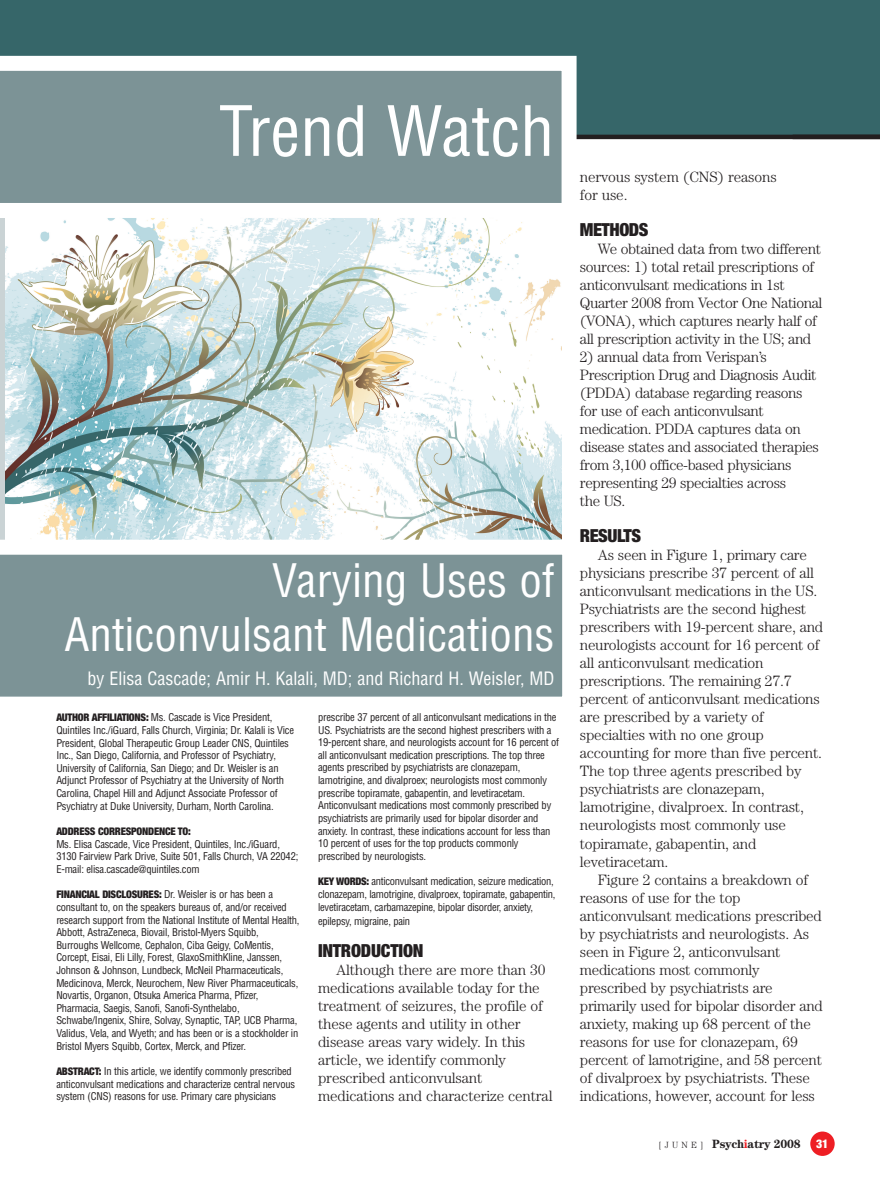
<style>
.page{position:relative;width:880px;height:1178px;background:#fff}
.page>*{position:absolute;margin:0;border:0;box-sizing:border-box;transform-origin:0 0}
.t1{font:condensed 67.5px "Helvetica";color:#fff}
.t2{font:condensed 45px/54px "Helvetica";color:#fff;text-align:right}
.t3{font:condensed 18px "Helvetica";color:#fff}
.t4{font:900 condensed 18px "Helvetica Neue LT Std";letter-spacing:-.025em;color:#231f20}
.t5{font:300 15px/18px "Century Std";letter-spacing:-.015em;color:#231f20}
.t6{font:700 12px "Century Std";letter-spacing:-.025em;color:#231f20}
.t7{font:900 condensed 12px "Helvetica Neue LT Std";color:#fff}
.t8{font:condensed 10.5px/12.6px "Helvetica";letter-spacing:-.02em;color:#231f20}
.t9{font:900 condensed 10.5px "Helvetica Neue LT Std";letter-spacing:-.02em;color:#231f20}
.s1{font-family:"Helvetica Neue LT Std";font-weight:900}
.s2{font-weight:300;font-size:9px}
.s3{color:#ee1e24}
</style>
<div class="page">
<div style="left:809px;top:1131px;width:25px;height:24px;background:#ee1e24;border-radius:50%"></div>
<img style="left:5px;top:218px;width:556px;height:321px">
<div style="left:0;top:0;width:879px;height:137px;background:#366669"></div>
<hr style="left:0;top:135px;width:879px;height:4px;background:#231f20">
<svg style="left:0;top:539px;width:563px;height:158px;background:#899ea0"></svg>
<svg style="left:0;top:56px;width:576px;height:147px;background:#8ba0a2"></svg>
<h1 class="t1" style="left:219px;top:105px;width:336px">Trend Watch</h1>
<h2 class="t2" style="left:64px;top:557px;width:491px">Varying Uses of<br>Anticonvulsant Medications</h2>
<h3 class="t3" style="left:88px;top:671px;width:468px">by Elisa Cascade; Amir H. Kalali, MD; and Richard H. Weisler, MD</h3>
<p class="t8" style="left:56px;top:711px;width:239px"><span class="s1">AUTHOR AFFILIATIONS:</span> Ms. Cascade is Vice President, Quintiles Inc./iGuard, Falls Church, Virginia; Dr. Kalali is Vice President, Global Therapeutic Group Leader CNS, Quintiles Inc., San Diego, California, and Professor of Psychiatry, University of California, San Diego; and Dr. Weisler is an Adjunct Professor of Psychiatry at the University of North Carolina, Chapel Hill and Adjunct Associate Professor of Psychiatry at Duke University, Durham, North Carolina.</p>
<p class="t9" style="left:56px;top:826px;width:136px">ADDRESS CORRESPONDENCE TO:</p>
<p class="t8" style="left:56px;top:838px;width:243px">Ms. Elisa Cascade, Vice President, Quintiles, Inc./iGuard,<br>3130 Fairview Park Drive, Suite 501, Falls Church, VA 22042;<br>E-mail: elisa.cascade@quintiles.com</p>
<p class="t8" style="left:56px;top:888px;width:244px"><span class="s1">FINANCIAL DISCLOSURES:</span> Dr. Weisler is or has been a consultant to, on the speakers bureaus of, and/or received research support from the National Institute of Mental Health, Abbott, AstraZeneca, Biovail, Bristol-Myers Squibb, Burroughs Wellcome, Cephalon, Ciba Geigy, CoMentis, Corcept, Eisai, Eli Lilly, Forest, GlaxoSmithKline, Janssen, Johnson &amp; Johnson, Lundbeck, McNeil Pharmaceuticals, Medicinova, Merck, Neurochem, New River Pharmaceuticals, Novartis, Organon, Otsuka America Pharma, Pfizer, Pharmacia, Saegis, Sanofi, Sanofi-Synthelabo, Schwabe/Ingenix, Shire, Solvay, Synaptic, TAP, UCB Pharma, Validus, Vela, and Wyeth; and has been or is a stockholder in Bristol Myers Squibb, Cortex, Merck, and Pfizer.</p>
<p class="t8" style="left:56px;top:1065px;width:240px"><span class="s1">ABSTRACT:</span> In this article, we identify commonly prescribed anticonvulsant medications and characterize central nervous system (CNS) reasons for use. Primary care physicians</p>
<p class="t8" style="left:318px;top:711px;width:242px">prescribe 37 percent of all anticonvulsant medications in the US. Psychiatrists are the second highest prescribers with a 19-percent share, and neurologists account for 16 percent of all anticonvulsant medication prescriptions. The top three agents prescribed by psychiatrists are clonazepam, lamotrigine, and divalproex; neurologists most commonly prescribe topiramate, gabapentin, and levetiracetam.<br>Anticonvulsant medications most commonly prescribed by psychiatrists are primarily used for bipolar disorder and anxiety. In contrast, these indications account for less than 10 percent of uses for the top products commonly prescribed by neurologists.</p>
<p class="t8" style="left:318px;top:875px;width:239px"><span class="s1">KEY WORDS:</span> anticonvulsant medication, seizure medication, clonazepam, lamotrigine, divalproex, topiramate, gabapentin, levetiracetam, carbamazepine, bipolar disorder, anxiety,</p>
<p class="t8" style="left:318px;top:915px;width:93px">epilepsy, migraine, pain</p>
<h3 class="t4" style="left:318px;top:943px;width:107px">INTRODUCTION</h3>
<p class="t5" style="left:318px;top:961px;width:236px;text-indent:18px">Although there are more than 30 medications available today for the treatment of seizures, the profile of these agents and utility in other disease areas vary widely. In this article, we identify commonly prescribed anticonvulsant medications and characterize central</p>
<h3 class="t5" style="left:579px;top:169px;width:198px">nervous system (CNS) reasons for use.</h3>
<h3 class="t4" style="left:579px;top:223px;width:70px">METHODS</h3>
<h3 class="t5" style="left:579px;top:241px;width:244px;text-indent:18px">We obtained data from two different sources: 1) total retail prescriptions of anticonvulsant medications in 1st Quarter 2008 from Vector One National (VONA), which captures nearly half of all prescription activity in the US; and</h3>
<p class="t5" style="left:579px;top:349px;width:240px">2) annual data from Verispan’s<br>Prescription Drug and Diagnosis Audit (PDDA) database regarding reasons for use of each anticonvulsant medication. PDDA captures data on disease states and associated therapies from 3,100 office-based physicians representing 29 specialties across<br>the US.</p>
<h3 class="t4" style="left:579px;top:529px;width:63px">RESULTS</h3>
<p class="t5" style="left:579px;top:547px;width:245px;text-indent:18px">As seen in Figure 1, primary care physicians prescribe 37 percent of all anticonvulsant medications in the US.<br>Psychiatrists are the second highest prescribers with 19-percent share, and neurologists account for 16 percent of all anticonvulsant medication prescriptions. The remaining 27.7 percent of anticonvulsant medications are prescribed by a variety of specialties with no one group accounting for more than five percent.<br>The top three agents prescribed by psychiatrists are clonazepam, lamotrigine, divalproex. In contrast, neurologists most commonly use topiramate, gabapentin, and levetiracetam.</p>
<p class="t5" style="left:579px;top:871px;width:244px;text-indent:18px">Figure 2 contains a breakdown of reasons of use for the top anticonvulsant medications prescribed by psychiatrists and neurologists. As seen in Figure 2, anticonvulsant medications most commonly prescribed by psychiatrists are primarily used for bipolar disorder and anxiety, making up 68 percent of the reasons for use for clonazepam, 69 percent of lamotrigine, and 58 percent of divalproex by psychiatrists. These indications, however, account for less</p>
<p class="t6" style="left:658px;top:1139px;width:143px"><span class="s2">[ J U N E ]</span> Psych<span class="s3">i</span>atry 2008</p>
<p class="t7" style="left:815px;top:1138px;width:14px">31</p>
</div>
